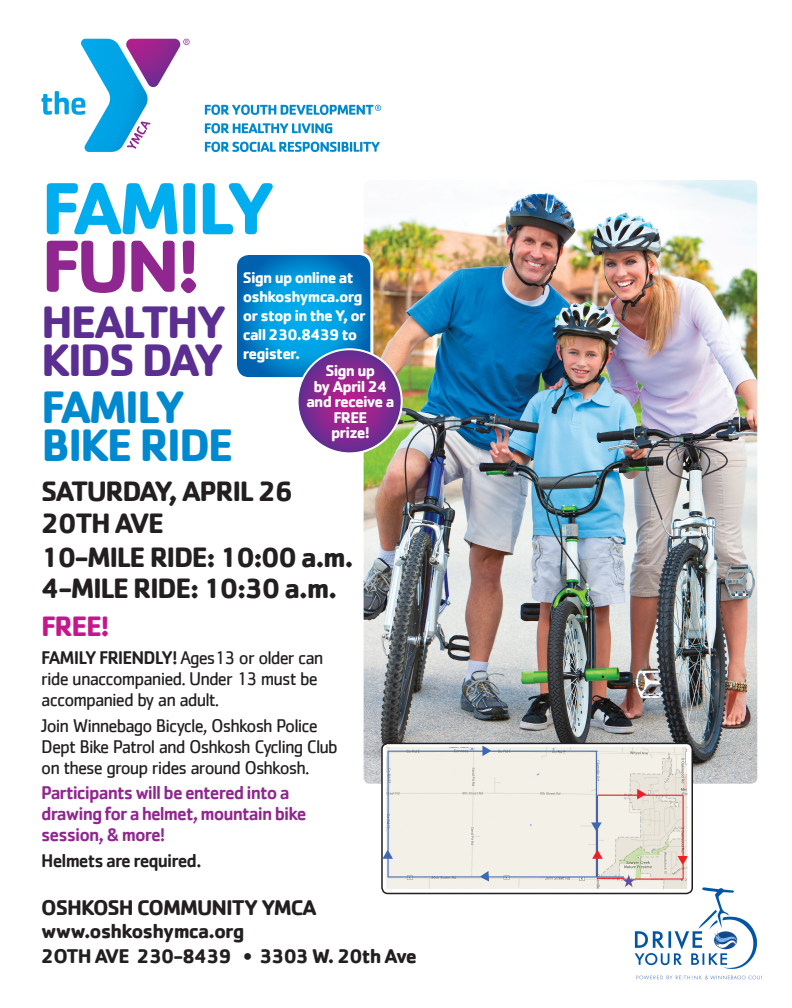
<style>
.page{position:relative;width:792px;height:1008px;background:#fff}
.page>*{position:absolute;margin:0;border:0;box-sizing:border-box;transform-origin:0 0}
.t1{font:700 76.5px "Cachet";letter-spacing:-.05em;color:#00aeef}
.t2{font:700 76.5px "Cachet";color:#90268f}
.t3{font:700 47px/38px "Cachet";letter-spacing:-.05em;color:#5b2e91}
.t4{font:700 47px/38px "Cachet";letter-spacing:-.05em;color:#0089cf}
.t5{font:700 29px/32.2px "Cachet";letter-spacing:-.05em;color:#231f20}
.t6{font:700 29px "Cachet";color:#c5168c}
.t7{font:700 22px "Cachet";letter-spacing:-.045em;color:#231f20}
.t8{font:700 20.5px/25px "Cachet";letter-spacing:-.045em;color:#231f20}
.t9{font:19px/21px "Cachet";letter-spacing:-.05em;color:#231f20}
.t10{font:500 19px/21px "Cachet";letter-spacing:-.05em;color:#90268f}
.t11{font:500 19px "Cachet";letter-spacing:-.05em;color:#231f20}
.t12{font:700 16.1px/15.5px "Cachet";letter-spacing:-.05em;color:#fff;text-align:center}
.t13{font:700 16px/19px "Cachet";letter-spacing:-.05em;color:#fff}
.s1{font-weight:500}
</style>
<div class="page">
<img style="left:364px;top:180px;width:393px;height:604px">
<svg style="left:41px;top:39px;width:149px;height:113px"></svg>
<svg style="left:205px;top:142px;width:175px;height:10px"></svg>
<svg style="left:205px;top:123px;width:127px;height:11px"></svg>
<svg style="left:205px;top:105px;width:176px;height:10px"></svg>
<img style="left:625px;top:887px;width:137px;height:93px">
<svg style="left:238px;top:254px;width:134px;height:122px;background:#018ad0"></svg>
<div style="left:234px;top:252px;width:139px;height:128px;border:3px solid #fff;border-radius:14px"></div>
<svg style="left:298px;top:349px;width:104px;height:104px;background:#892c92"></svg>
<div style="left:297px;top:348px;width:106px;height:106px;border:2px solid #fff;border-radius:50%"></div>
<img style="left:383px;top:743px;width:305px;height:146px">
<div style="left:381px;top:743px;width:312px;height:151px;border:2px solid #231f20;border-radius:6px"></div>
<h1 class="t1" style="left:41px;top:159px;width:235px">FAMILY</h1>
<h1 class="t2" style="left:41px;top:217px;width:161px">FUN!</h1>
<p class="t13" style="left:243px;top:268px;width:125px">Sign up online at oshkoshymca.org or stop in the Y, or call 230.8439 to register.</p>
<p class="t12" style="left:306px;top:363px;width:90px">Sign up<br>by April 24 and receive a<br>FREE<br>prize!</p>
<h2 class="t3" style="left:41px;top:301px;width:187px">HEALTHY<br>KIDS DAY</h2>
<h2 class="t4" style="left:41px;top:386px;width:194px">FAMILY<br>BIKE RIDE</h2>
<h3 class="t5" style="left:41px;top:474px;width:314px">SATURDAY, APRIL 26<br>20TH AVE<br>10-MILE RIDE: 10:00 a.m.<br>4-MILE RIDE: 10:30 a.m.</h3>
<h3 class="t6" style="left:41px;top:608px;width:70px">FREE!</h3>
<p class="t9" style="left:41px;top:647px;width:284px"><span class="s1">FAMILY FRIENDLY!</span> Ages13 or older can ride unaccompanied. Under 13 must be accompanied by an adult.</p>
<p class="t9" style="left:41px;top:714px;width:298px">Join Winnebago Bicycle, Oshkosh Police<br>Dept Bike Patrol and Oshkosh Cycling Club on these group rides around Oshkosh.</p>
<p class="t10" style="left:41px;top:782px;width:267px">Participants will be entered into a drawing for a helmet, mountain bike session, &amp; more!</p>
<p class="t11" style="left:41px;top:849px;width:162px">Helmets are required.</p>
<p class="t7" style="left:41px;top:894px;width:277px">OSHKOSH COMMUNITY YMCA</p>
<p class="t8" style="left:41px;top:918px;width:377px">www.oshkoshymca.org<br>2OTH AVE 230-8439 • 3303 W. 20th Ave</p>
</div>
